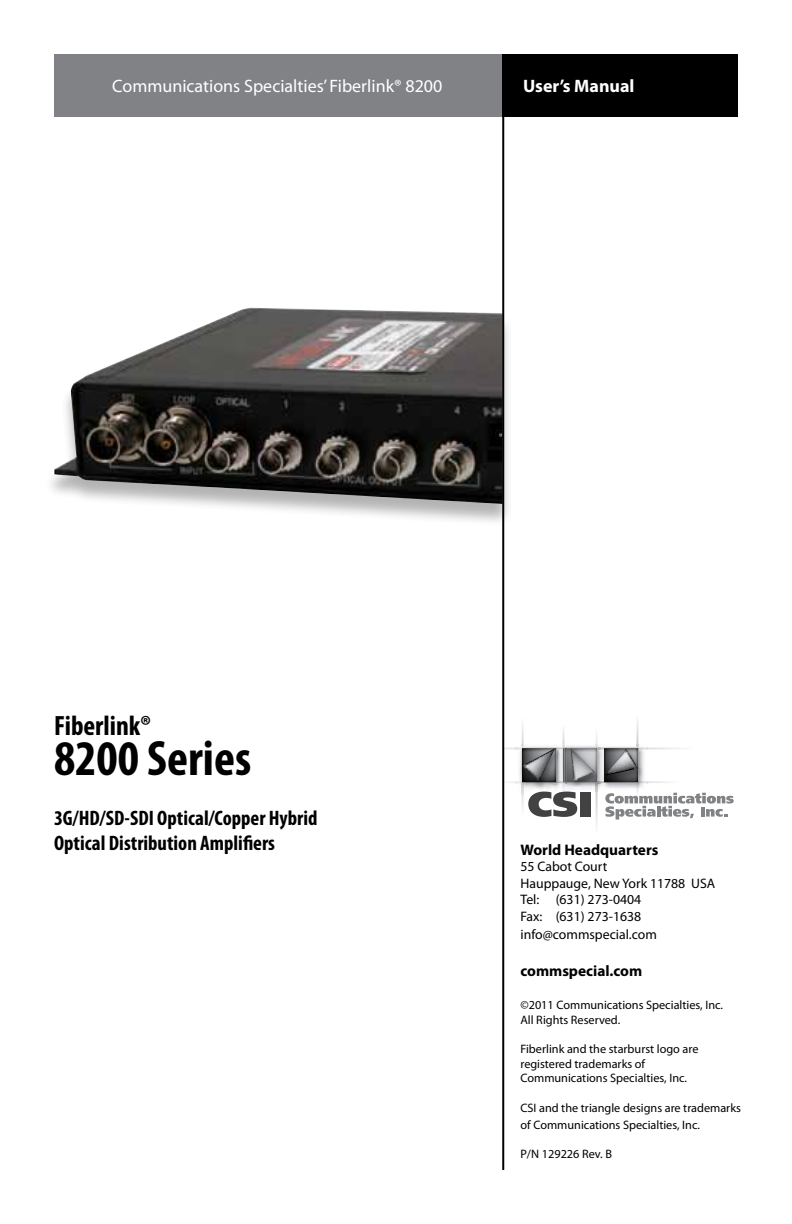
<style>
.page{position:relative;width:792px;height:1224px;background:#fff}
.page>*{position:absolute;margin:0;border:0;box-sizing:border-box;transform-origin:0 0}
.t1{font:700 condensed 50px "Myriad Pro";color:#000}
.t2{font:700 condensed 28px "Myriad Pro";color:#000}
.t3{font:700 condensed 21px/25.2px "Myriad Pro";color:#000}
.t4{font:18px "Myriad Pro";color:#fff}
.t5{font:700 18px "Myriad Pro";color:#fff}
.t6{font:700 15.4px "Myriad Pro";color:#000}
.t7{font:13.8px/16.6px "Myriad Pro";color:#000}
.t8{font:12.2px/14.6px "Myriad Pro";color:#000}
</style>
<div class="page">
<div style="left:43px;top:310px;width:470px;height:217px;background:#000;opacity:.3"></div>
<img style="left:54px;top:308px;width:448px;height:196px">
<svg style="left:504px;top:714px;width:230px;height:119px"></svg>
<div style="left:580px;top:792px;width:10px;height:24px;background:#424243"></div>
<div style="left:54px;top:54px;width:464px;height:62px;background:#808285"></div>
<div style="left:503px;top:54px;width:235px;height:62px;background:#000"></div>
<hr style="left:502px;top:54px;width:2px;height:1116px;background:#000">
<h3 class="t4" style="left:112px;top:75px;width:332px">Communications Specialties’ Fiberlink® 8200</h3>
<h3 class="t5" style="left:523px;top:74px;width:113px">User’s Manual</h3>
<h2 class="t2" style="left:54px;top:708px;width:98px">Fiberlink®</h2>
<h1 class="t1" style="left:54px;top:727px;width:199px">8200 Series</h1>
<h3 class="t3" style="left:54px;top:805px;width:265px">3G/HD/SD-SDI Optical/Copper Hybrid<br>Optical Distribution Amplifiers</h3>
<p class="t6" style="left:520px;top:839px;width:140px">World Headquarters</p>
<p class="t7" style="left:520px;top:858px;width:196px">55 Cabot Court<br>Hauppauge, New York 11788 USA<br>Tel: (631) 273-0404<br>Fax: (631) 273-1638</p>
<p class="t7" style="left:520px;top:926px;width:138px">info@commspecial.com</p>
<p class="t6" style="left:520px;top:961px;width:123px">commspecial.com</p>
<p class="t8" style="left:520px;top:997px;width:204px">©2011 Communications Specialties, Inc.<br>All Rights Reserved.</p>
<p class="t8" style="left:520px;top:1041px;width:180px">Fiberlink and the starburst logo are registered trademarks of<br>Communications Specialties, Inc.</p>
<p class="t8" style="left:520px;top:1099px;width:222px;line-height:17.2px">CSI and the triangle designs are trademarks of Communications Specialties, Inc.</p>
<p class="t8" style="left:520px;top:1147px;width:93px">P/N 129226 Rev. B</p>
</div>
